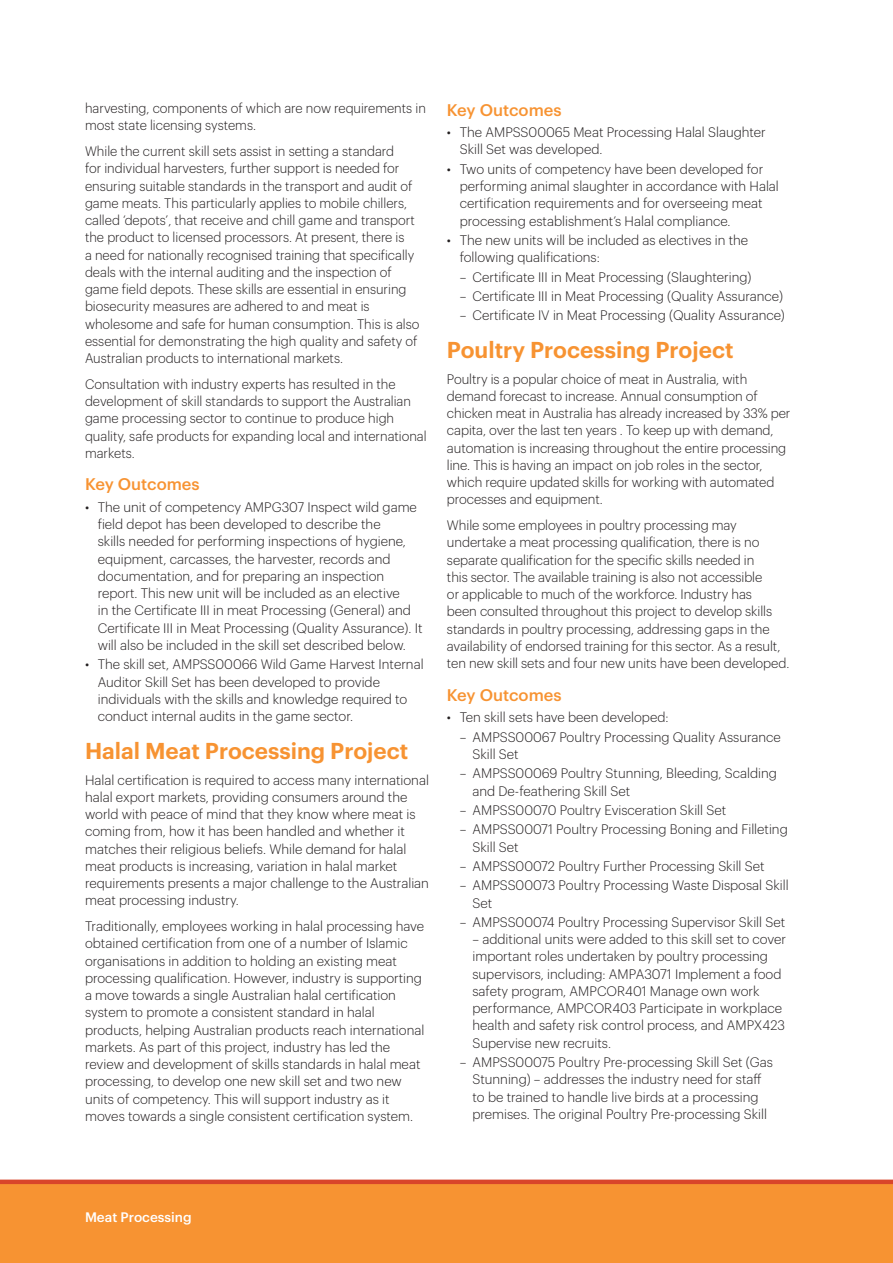
<style>
.page{position:relative;width:893px;height:1263px;background:#fff}
.page>*{position:absolute;margin:0;border:0;box-sizing:border-box;transform-origin:0 0}
.Heading_2{font:600 22.5px "Graphik";color:#f79332}
.Heading_2-2{font:500 16.5px "Graphik";color:#f79332}
.Body_1{font:300 13.5px/17.2px "Graphik";color:#231f20}
.Body_1-2{font:300 13.5px/17.2px "Graphik";color:#231f20;scale:.96 1}
.Heading_3{font:500 13.5px "Graphik";color:#fff}
</style>
<div class="page">
<div style="left:0;top:1182px;width:893px;height:81px;background:#f79332"></div>
<div style="left:0;top:1179px;width:893px;height:5px;background:#d9452a"></div>
<p class="Body_1-2" style="left:85px;top:99px;width:357px">harvesting, components of which are now requirements in most state licensing systems.</p>
<p class="Body_1-2" style="left:85px;top:142px;width:350px">While the current skill sets assist in setting a standard<br>for individual harvesters, further support is needed for ensuring suitable standards in the transport and audit of game meats. This particularly applies to mobile chillers, called ‘depots’, that receive and chill game and transport the product to licensed processors. At present, there is<br>a need for nationally recognised training that specifically deals with the internal auditing and the inspection of game field depots. These skills are essential in ensuring biosecurity measures are adhered to and meat is wholesome and safe for human consumption. This is also essential for demonstrating the high quality and safety of Australian products to international markets.</p>
<p class="Body_1-2" style="left:85px;top:374px;width:357px">Consultation with industry experts has resulted in the development of skill standards to support the Australian game processing sector to continue to produce high quality, safe products for expanding local and international markets.</p>
<p class="Heading_2-2" style="left:85px;top:472px;width:116px">Key Outcomes</p>
<p class="Body_1" style="left:98px;top:497px;width:326px;text-indent:-13px">• The unit of competency AMPG307 Inspect wild game field depot has been developed to describe the<br>skills needed for performing inspections of hygiene, equipment, carcasses, the harvester, records and documentation, and for preparing an inspection report. This new unit will be included as an elective<br>in the Certificate III in meat Processing (General) and Certificate III in Meat Processing (Quality Assurance). It will also be included in the skill set described below.</p>
<p class="Body_1" style="left:98px;top:655px;width:327px;text-indent:-13px">• The skill set, AMPSS00066 Wild Game Harvest Internal Auditor Skill Set has been developed to provide individuals with the skills and knowledge required to conduct internal audits in the game sector.</p>
<p class="Heading_2" style="left:85px;top:733px;width:325px">Halal Meat Processing Project</p>
<p class="Body_1" style="left:85px;top:770px;width:345px">Halal certification is required to access many international halal export markets, providing consumers around the world with peace of mind that they know where meat is coming from, how it has been handled and whether it matches their religious beliefs. While demand for halal meat products is increasing, variation in halal market requirements presents a major challenge to the Australian meat processing industry.</p>
<p class="Body_1" style="left:85px;top:916px;width:341px">Traditionally, employees working in halal processing have obtained certification from one of a number of Islamic organisations in addition to holding an existing meat processing qualification. However, industry is supporting a move towards a single Australian halal certification system to promote a consistent standard in halal products, helping Australian products reach international markets. As part of this project, industry has led the review and development of skills standards in halal meat processing, to develop one new skill set and two new units of competency. This will support industry as it moves towards a single consistent certification system.</p>
<p class="Heading_2-2" style="left:447px;top:97px;width:116px">Key Outcomes</p>
<p class="Body_1" style="left:460px;top:123px;width:308px;text-indent:-13px">• The AMPSS00065 Meat Processing Halal Slaughter<br>Skill Set was developed.</p>
<p class="Body_1" style="left:460px;top:159px;width:321px;text-indent:-13px">• Two units of competency have been developed for performing animal slaughter in accordance with Halal certification requirements and for overseeing meat processing establishment’s Halal compliance.</p>
<p class="Body_1" style="left:460px;top:230px;width:290px;text-indent:-13px">• The new units will be included as electives in the following qualifications:</p>
<p class="Body_1" style="left:460px;top:267px;width:293px">– Certificate III in Meat Processing (Slaughtering)</p>
<p class="Body_1" style="left:460px;top:286px;width:325px">– Certificate III in Meat Processing (Quality Assurance)</p>
<p class="Body_1" style="left:460px;top:306px;width:327px">– Certificate IV in Meat Processing (Quality Assurance)</p>
<p class="Heading_2" style="left:447px;top:332px;width:288px">Poultry Processing Project</p>
<p class="Body_1" style="left:447px;top:369px;width:345px">Poultry is a popular choice of meat in Australia, with demand forecast to increase. Annual consumption of chicken meat in Australia has already increased by 33% per capita, over the last ten years . To keep up with demand, automation is increasing throughout the entire processing line. This is having an impact on job roles in the sector, which require updated skills for working with automated processes and equipment.</p>
<p class="Body_1" style="left:447px;top:516px;width:344px">While some employees in poultry processing may undertake a meat processing qualification, there is no separate qualification for the specific skills needed in<br>this sector. The available training is also not accessible<br>or applicable to much of the workforce. Industry has<br>been consulted throughout this project to develop skills standards in poultry processing, addressing gaps in the availability of endorsed training for this sector. As a result, ten new skill sets and four new units have been developed.</p>
<p class="Heading_2-2" style="left:447px;top:682px;width:116px">Key Outcomes</p>
<p class="Body_1" style="left:447px;top:708px;width:223px">• Ten skill sets have been developed:</p>
<p class="Body_1" style="left:472px;top:727px;width:310px;text-indent:-13px">– AMPSS00067 Poultry Processing Quality Assurance<br>Skill Set</p>
<p class="Body_1" style="left:472px;top:764px;width:306px;text-indent:-13px">– AMPSS00069 Poultry Stunning, Bleeding, Scalding and De-feathering Skill Set</p>
<p class="Body_1" style="left:460px;top:800px;width:268px">– AMPSS00070 Poultry Evisceration Skill Set</p>
<p class="Body_1" style="left:472px;top:820px;width:317px;text-indent:-13px">– AMPSS00071 Poultry Processing Boning and Filleting<br>Skill Set</p>
<p class="Body_1" style="left:460px;top:856px;width:306px">– AMPSS00072 Poultry Further Processing Skill Set</p>
<p class="Body_1" style="left:472px;top:876px;width:318px;text-indent:-13px">– AMPSS00073 Poultry Processing Waste Disposal Skill<br>Set</p>
<p class="Body_1" style="left:460px;top:912px;width:327px">– AMPSS00074 Poultry Processing Supervisor Skill Set</p>
<p class="Body_1" style="left:472px;top:929px;width:315px">– additional units were added to this skill set to cover important roles undertaken by poultry processing supervisors, including: AMPA3071 Implement a food safety program, AMPCOR401 Manage own work performance, AMPCOR403 Participate in workplace health and safety risk control process, and AMPX423<br>Supervise new recruits.</p>
<p class="Body_1" style="left:460px;top:1052px;width:315px;text-align:center">– AMPSS00075 Poultry Pre-processing Skill Set (Gas Stunning) – addresses the industry need for staff<br>to be trained to handle live birds at a processing premises. The original Poultry Pre-processing Skill</p>
<p class="Heading_3" style="left:85px;top:1207px;width:108px">Meat Processing</p>
</div>
